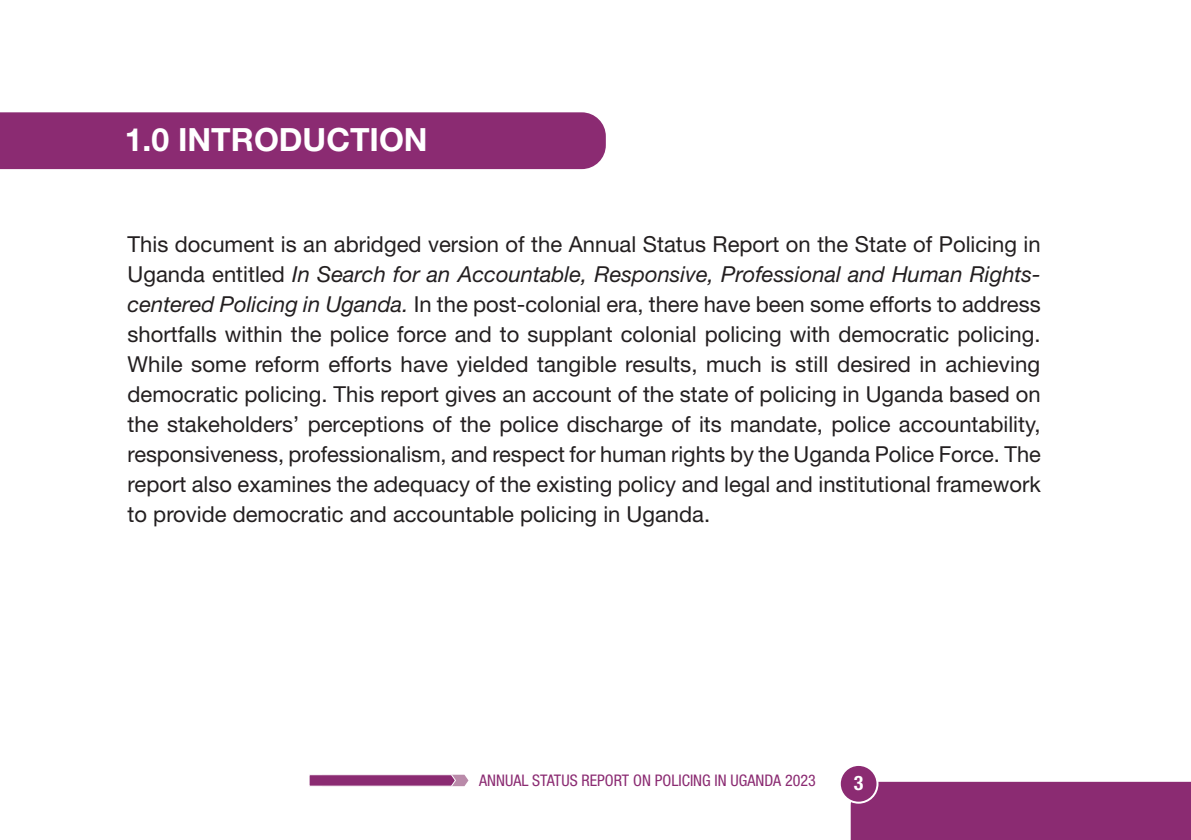
<style>
.page{position:relative;width:1191px;height:840px;background:#fff}
.page>*{position:absolute;margin:0;border:0;box-sizing:border-box;transform-origin:0 0}
.t1{font:700 32px "Helvetica Neue LT Std";color:#fff}
.t2{font:22px/30px "Helvetica Neue LT Std";color:#231f20;text-align:justify}
.t3{font:700 condensed 20px "Helvetica Neue LT Std";color:#fff}
.t4{font:condensed 16px "Helvetica Neue LT Std";color:#8b2b72}
.s1{font-style:italic}
</style>
<div class="page">
<div style="left:850px;top:781px;width:341px;height:58px;background:#8b2b72"></div>
<div style="left:839px;top:764px;width:38px;height:38px;background:#8b2b72;border-radius:50%"></div>
<div style="left:838px;top:763px;width:40px;height:40px;border:2px solid #fff;border-radius:50%"></div>
<svg style="left:309px;top:774px;width:159px;height:12px;background:#9e4e89"></svg>
<div style="left:0;top:112px;width:606px;height:57px;background:#8b2b72"></div>
<h1 class="t1" style="left:125px;top:120px;width:304px">1.0 INTRODUCTION</h1>
<p class="t2" style="left:128px;top:228px;width:914px">This document is an abridged version of the Annual Status Report on the State of Policing in Uganda entitled <span class="s1">In Search for an Accountable, Responsive, Professional and Human Rights&shy;centered Policing in Uganda.</span> In the post-colonial era, there have been some efforts to address shortfalls within the police force and to supplant colonial policing with democratic policing.<br>While some reform efforts have yielded tangible results, much is still desired in achieving democratic policing. This report gives an account of the state of policing in Uganda based on the stakeholders’ perceptions of the police discharge of its mandate, police accountability, responsiveness, professionalism, and respect for human rights by the Uganda Police Force. The report also examines the adequacy of the existing policy and legal and institutional framework to provide democratic and accountable policing in Uganda.</p>
<p class="t4" style="left:479px;top:770px;width:338px">ANNUAL STATUS REPORT ON POLICING IN UGANDA 2023</p>
<p class="t3" style="left:854px;top:770px;width:11px">3</p>
</div>
